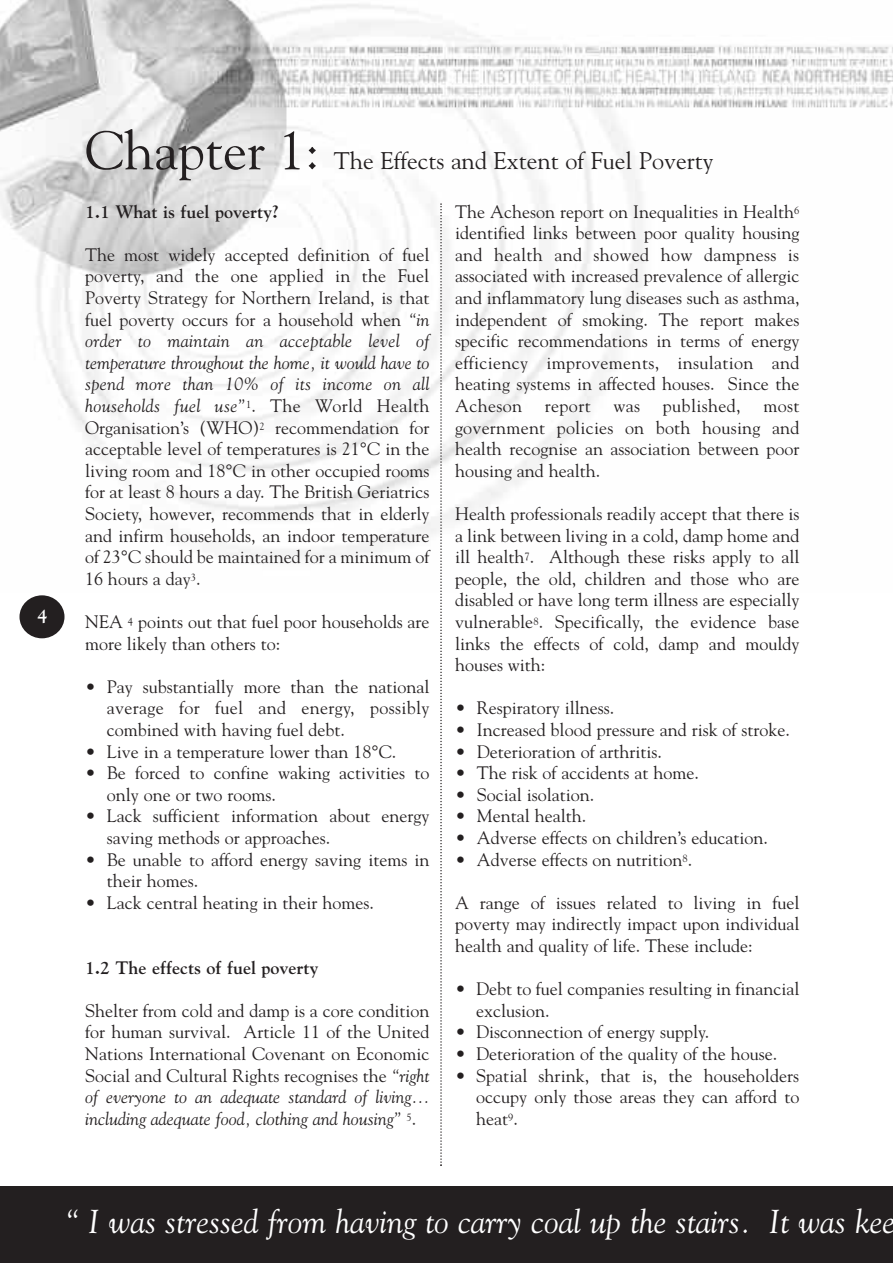
<style>
.page{position:relative;width:893px;height:1263px;background:#fff}
.page>*{position:absolute;margin:0;border:0;box-sizing:border-box;transform-origin:0 0}
.t1{font:54px "Goudy";color:#231f20}
.t2{font:italic 33px "Goudy";color:#fff}
.t3{font:24px "Goudy";color:#231f20}
.t4{font:18px/21.6px "Goudy";color:#231f20;text-align:justify}
.t5{font:700 18px "Goudy";color:#231f20}
.t6{font:18px "Goudy";letter-spacing:.02em;color:#231f20}
.t7{font:700 18px "Goudy";color:#fff}
.s1{font-style:italic}
</style>
<div class="page">
<img style="left:0;top:0;width:893px;height:560px">
<div style="left:20px;top:595px;width:44px;height:43px;background:#231f20;border-radius:50%"></div>
<svg style="left:440px;top:203px;width:2px;height:963px"></svg>
<div style="left:0;top:1186px;width:893px;height:77px;background:#231f20"></div>
<p class="t7" style="left:38px;top:605px;width:12px">4</p>
<h1 class="t1" style="left:85px;top:119px;width:235px">Chapter 1:</h1>
<h3 class="t3" style="left:334px;top:147px;width:381px">The Effects and Extent of Fuel Poverty</h3>
<p class="t5" style="left:85px;top:201px;width:196px">1.1 What is fuel poverty?</p>
<p class="t4" style="left:85px;top:244px;width:346px">The most widely accepted definition of fuel poverty, and the one applied in the Fuel Poverty Strategy for Northern Ireland, is that fuel poverty occurs for a household when <span class="s1">“in order to maintain an acceptable level of temperature throughout the home, it would have to spend more than 10% of its income on all households fuel use”</span><sup>1</sup>. The World Health Organisation’s (WHO)<sup>2</sup> recommendation for acceptable level of temperatures is 21°C in the living room and 18°C in other occupied rooms for at least 8 hours a day. The British Geriatrics Society, however, recommends that in elderly and infirm households, an indoor temperature of 23°C should be maintained for a minimum of 16 hours a day<sup>3</sup>.</p>
<p class="t4" style="left:85px;top:611px;width:346px">NEA <sup>4</sup> points out that fuel poor households are more likely than others to:</p>
<p class="t4" style="left:107px;top:676px;width:324px;text-indent:-22px">• Pay substantially more than the national average for fuel and energy, possibly combined with having fuel debt.</p>
<p class="t4" style="left:85px;top:740px;width:313px">• Live in a temperature lower than 18°C.</p>
<p class="t4" style="left:107px;top:762px;width:324px;text-indent:-22px">• Be forced to confine waking activities to only one or two rooms.</p>
<p class="t4" style="left:107px;top:805px;width:324px;text-indent:-22px">• Lack sufficient information about energy saving methods or approaches.</p>
<p class="t4" style="left:107px;top:848px;width:324px;text-indent:-22px">• Be unable to afford energy saving items in their homes.</p>
<p class="t4" style="left:85px;top:892px;width:290px">• Lack central heating in their homes.</p>
<p class="t5" style="left:85px;top:957px;width:235px">1.2 The effects of fuel poverty</p>
<p class="t4" style="left:85px;top:1000px;width:346px">Shelter from cold and damp is a core condition for human survival. Article 11 of the United Nations International Covenant on Economic Social and Cultural Rights recognises the <span class="s1">“right of everyone to an adequate standard of living… including adequate food, clothing and housing”</span> <sup>5</sup>.</p>
<p class="t4" style="left:455px;top:200px;width:346px">The Acheson report on Inequalities in Health<sup>6 </sup>identified links between poor quality housing and health and showed how dampness is associated with increased prevalence of allergic and inflammatory lung diseases such as asthma, independent of smoking. The report makes specific recommendations in terms of energy efficiency improvements, insulation and heating systems in affected houses. Since the Acheson</p>
<p class="t4" style="left:545px;top:395px;width:47px">report</p>
<p class="t4" style="left:613px;top:395px;width:28px">was</p>
<p class="t6" style="left:663px;top:395px;width:79px">published,</p>
<p class="t4" style="left:455px;top:395px;width:346px;text-indent:308px">most government policies on both housing and health recognise an association between poor housing and health.</p>
<p class="t4" style="left:455px;top:503px;width:346px">Health professionals readily accept that there is a link between living in a cold, damp home and ill health<sup>7</sup>. Although these risks apply to all people, the old, children and those who are disabled or have long term illness are especially vulnerable<sup>8</sup>. Specifically, the evidence base links the effects of cold, damp and mouldy houses with:</p>
<p class="t4" style="left:455px;top:697px;width:161px">• Respiratory illness.</p>
<p class="t4" style="left:455px;top:719px;width:337px">• Increased blood pressure and risk of stroke.</p>
<p class="t4" style="left:455px;top:740px;width:209px">• Deterioration of arthritis.</p>
<p class="t4" style="left:455px;top:762px;width:245px">• The risk of accidents at home.</p>
<p class="t4" style="left:455px;top:784px;width:141px">• Social isolation.</p>
<p class="t4" style="left:455px;top:805px;width:133px">• Mental health.</p>
<p class="t4" style="left:455px;top:827px;width:315px">• Adverse effects on children’s education.</p>
<p class="t4" style="left:455px;top:848px;width:239px">• Adverse effects on nutrition<sup>8</sup>.</p>
<p class="t4" style="left:455px;top:892px;width:346px">A range of issues related to living in fuel poverty may indirectly impact upon individual health and quality of life. These include:</p>
<p class="t4" style="left:476px;top:978px;width:325px;text-indent:-21px">• Debt to fuel companies resulting in financial exclusion.</p>
<p class="t4" style="left:455px;top:1021px;width:256px">• Disconnection of energy supply.</p>
<p class="t4" style="left:455px;top:1043px;width:324px">• Deterioration of the quality of the house.</p>
<p class="t4" style="left:476px;top:1064px;width:325px;text-indent:-21px">• Spatial shrink, that is, the householders occupy only those areas they can afford to heat<sup>9</sup>.</p>
<h2 class="t2" style="left:65px;top:1202px;width:832px">“ I was stressed from having to carry coal up the stairs. It was kee</h2>
</div>
